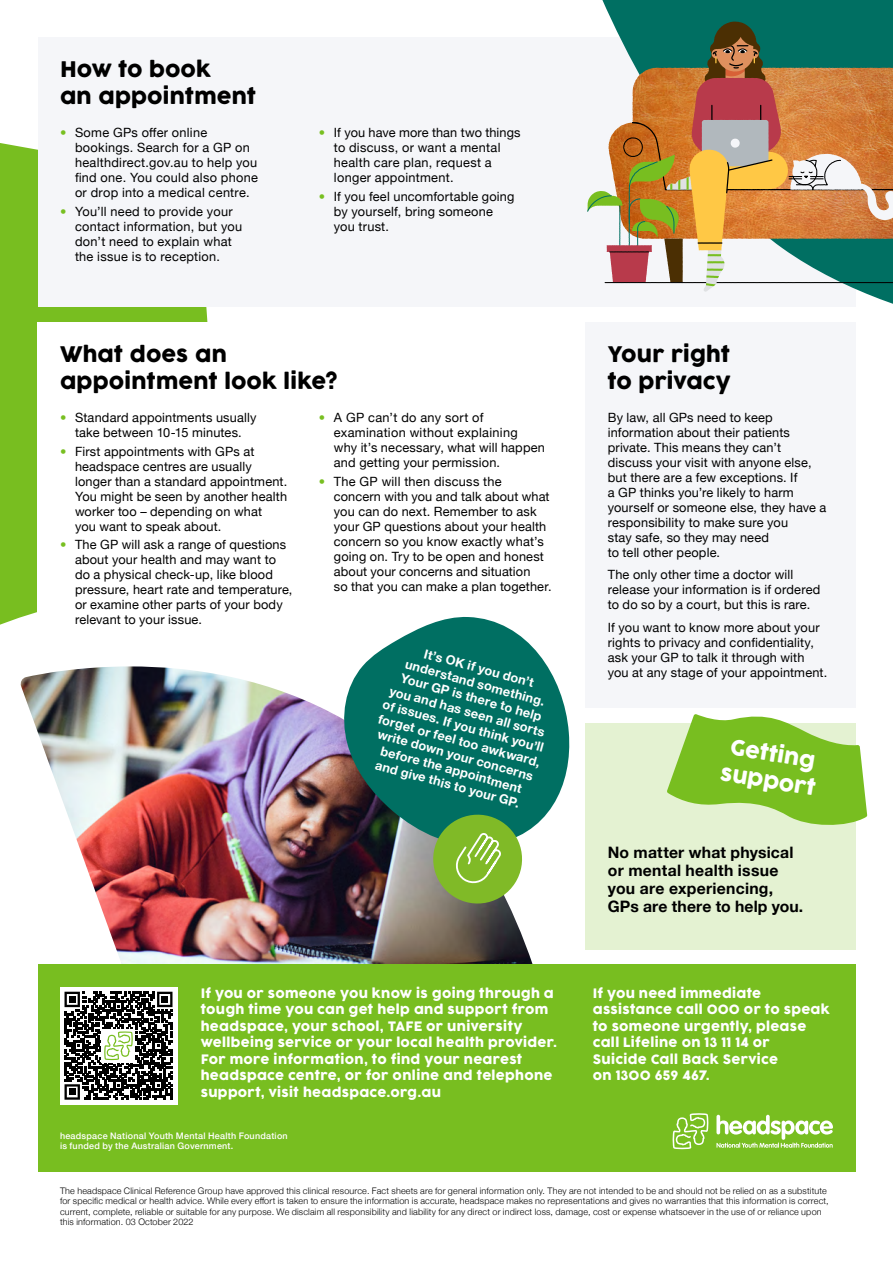
<style>
.page{position:relative;width:893px;height:1263px;background:#fff}
.page>*{position:absolute;margin:0;border:0;box-sizing:border-box;transform-origin:0 0}
.Head_2_14_18{font:21px/27px "Cocogoose";letter-spacing:.01em;color:#000}
.t1{font:21px/27px "Cocogoose";color:#fff}
.Intro_1_10_5_14{font:700 15.75px/18px "Helvetica Neue";letter-spacing:.015em;color:#000}
.Body_8_5_10{font:12.75px/15px "Helvetica Neue";letter-spacing:.015em;color:#000}
.t2{font:12.75px/16.5px "Cocogoose";letter-spacing:.02em;color:#fff}
.Pull_Out_Text_1_8_5{font:700 12.75px/15px "Helvetica Neue";color:#fff;text-align:center}
.t3{font:300 9px/10.5px "Helvetica Neue";letter-spacing:.02em;color:#000}
.t4{font:500 9px/10.5px "Helvetica Neue";letter-spacing:.025em;color:#fff}
</style>
<div class="page">
<div style="left:0;top:143px;width:208px;height:482px;background:#78be20"></div>
<div style="left:38px;top:38px;width:817px;height:269px;background:#f5f6f9"></div>
<div style="left:38px;top:322px;width:532px;height:398px;background:#fff"></div>
<svg style="left:602px;top:0;width:291px;height:304px;fill:#006f62"></svg>
<svg style="left:587px;top:22px;width:306px;height:270px"></svg>
<img style="left:20px;top:666px;width:515px;height:299px">
<div style="left:585px;top:723px;width:270px;height:227px;background:#e4f2d2"></div>
<svg style="left:667px;top:714px;width:200px;height:114px"></svg>
<div style="left:585px;top:322px;width:270px;height:386px;background:#f5f6f9"></div>
<svg style="left:340px;top:616px;width:230px;height:233px;fill:#006f62"></svg>
<svg style="left:427px;top:808px;width:101px;height:102px"></svg>
<div style="left:38px;top:965px;width:817px;height:207px;background:#78be20"></div>
<svg style="left:673px;top:1113px;width:35px;height:36px"></svg>
<svg style="left:716px;top:1115px;width:117px;height:33px"></svg>
<div style="left:60px;top:987px;width:117px;height:117px;background:#fff"></div>
<svg style="left:65px;top:992px;width:107px;height:108px"></svg>
<p class="Head_2_14_18" style="left:60px;top:57px;width:198px">How to book<br>an appointment</p>
<p class="Body_8_5_10" style="left:75px;top:126px;width:184px">Some GPs offer online bookings. Search for a GP on healthdirect.gov.au to help you find one. You could also phone or drop into a medical centre.</p>
<p class="Body_8_5_10" style="left:75px;top:205px;width:169px">You’ll need to provide your contact information, but you don’t need to explain what the issue is to reception.</p>
<p class="Body_8_5_10" style="left:334px;top:126px;width:188px">If you have more than two things to discuss, or want a mental health care plan, request a longer appointment.</p>
<p class="Body_8_5_10" style="left:334px;top:190px;width:182px">If you feel uncomfortable going by yourself, bring someone you trust.</p>
<p class="Head_2_14_18" style="left:60px;top:342px;width:279px">What does an appointment look like?</p>
<p class="Body_8_5_10" style="left:75px;top:410px;width:183px">Standard appointments usually take between 10-15 minutes.</p>
<p class="Body_8_5_10" style="left:75px;top:444px;width:214px">First appointments with GPs at headspace centres are usually longer than a standard appointment.<br>You might be seen by another health worker too – depending on what<br>you want to speak about.</p>
<p class="Body_8_5_10" style="left:75px;top:538px;width:219px">The GP will ask a range of questions about your health and may want to do a physical check-up, like blood pressure, heart rate and temperature, or examine other parts of your body relevant to your issue.</p>
<p class="Body_8_5_10" style="left:334px;top:410px;width:213px">A GP can’t do any sort of examination without explaining<br>why it’s necessary, what will happen and getting your permission.</p>
<p class="Body_8_5_10" style="left:334px;top:474px;width:219px">The GP will then discuss the concern with you and talk about what you can do next. Remember to ask your GP questions about your health concern so you know exactly what’s going on. Try to be open and honest about your concerns and situation<br>so that you can make a plan together.</p>
<p class="Pull_Out_Text_1_8_5" style="left:400px;top:639px;width:169px;rotate:15deg">It’s OK if you don’t understand something.<br>Your GP is there to help you and has seen all sorts of issues. If you think you’ll forget or feel too awkward, write down your concerns before the appointment and give this to your GP.</p>
<p class="Head_2_14_18" style="left:608px;top:342px;width:124px">Your right to privacy</p>
<p class="Body_8_5_10" style="left:608px;top:410px;width:220px">By law, all GPs need to keep information about their patients private. This means they can’t discuss your visit with anyone else, but there are a few exceptions. If<br>a GP thinks you’re likely to harm yourself or someone else, they have a responsibility to make sure you<br>stay safe, so they may need<br>to tell other people.</p>
<p class="Body_8_5_10" style="left:608px;top:568px;width:214px">The only other time a doctor will release your information is if ordered to do so by a court, but this is rare.</p>
<p class="Body_8_5_10" style="left:608px;top:620px;width:221px">If you want to know more about your rights to privacy and confidentiality, ask your GP to talk it through with you at any stage of your appointment.</p>
<p class="t1" style="left:728px;top:733px;width:98px;rotate:10deg">Getting support</p>
<p class="Intro_1_10_5_14" style="left:608px;top:844px;width:197px">No matter what physical or mental health issue you are experiencing,<br>GPs are there to help you.</p>
<p class="t2" style="left:201px;top:985px;width:358px">If you or someone you know is going through a tough time you can get help and support from headspace, your school, TAFE or university wellbeing service or your local health provider.<br>For more information, to find your nearest headspace centre, or for online and telephone support, visit headspace.org.au</p>
<p class="t2" style="left:593px;top:985px;width:239px">If you need immediate assistance call 000 or to speak to someone urgently, please call Lifeline on 13 11 14 or<br>Suicide Call Back Service<br>on 1300 659 467.</p>
<p class="t4" style="left:60px;top:1129px;width:229px">headspace National Youth Mental Health Foundation is funded by the Australian Government.</p>
<p class="t3" style="left:60px;top:1185px;width:770px">The headspace Clinical Reference Group have approved this clinical resource. Fact sheets are for general information only. They are not intended to be and should not be relied on as a substitute for specific medical or health advice. While every effort is taken to ensure the information is accurate, headspace makes no representations and gives no warranties that this information is correct, current, complete, reliable or suitable for any purpose. We disclaim all responsibility and liability for any direct or indirect loss, damage, cost or expense whatsoever in the use of or reliance upon this information. 03 October 2022</p>
</div>
